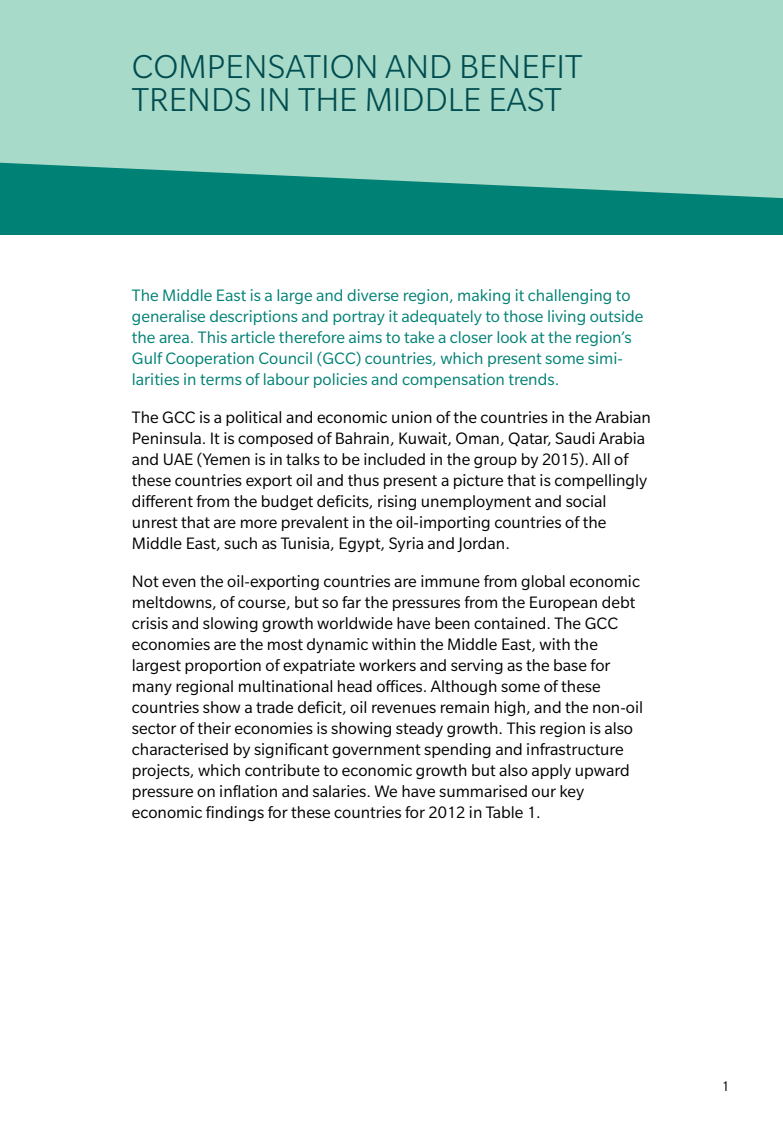
<style>
.page{position:relative;width:783px;height:1136px;background:#fff}
.page>*{position:absolute;margin:0;border:0;box-sizing:border-box;transform-origin:0 0}
.t1{font:300 36px/33px "Slate Pro";color:#004c50}
.t2{font:18px/21px "Slate Pro";color:#000}
.t3{font:18px/21px "Slate Pro";color:#008175}
.t4{font:15px "Slate Pro";color:#000}
</style>
<div class="page">
<div style="left:0;top:0;width:782px;height:235px;background:#008175"></div>
<svg style="left:0;top:0;width:782px;height:198px;background:#99d2c1"></svg>
<h1 class="t1" style="left:132px;top:50px;width:452px">COMPENSATION AND BENEFIT<br>TRENDS IN THE MIDDLE EAST</h1>
<p class="t3" style="left:132px;top:284px;width:513px">The Middle East is a large and diverse region, making it challenging to generalise descriptions and portray it adequately to those living outside the area. This article therefore aims to take a closer look at the region’s Gulf Cooperation Council (GCC) countries, which present some simi&shy;larities in terms of labour policies and compensation trends.</p>
<p class="t2" style="left:132px;top:406px;width:520px">The GCC is a political and economic union of the countries in the Arabian Peninsula. It is composed of Bahrain, Kuwait, Oman, Qatar, Saudi Arabia and UAE (Yemen is in talks to be included in the group by 2015). All of these countries export oil and thus present a picture that is compellingly different from the budget deficits, rising unemployment and social unrest that are more prevalent in the oil-importing countries of the Middle East, such as Tunisia, Egypt, Syria and Jordan.</p>
<p class="t2" style="left:132px;top:570px;width:512px">Not even the oil-exporting countries are immune from global economic meltdowns, of course, but so far the pressures from the European debt crisis and slowing growth worldwide have been contained. The GCC economies are the most dynamic within the Middle East, with the largest proportion of expatriate workers and serving as the base for many regional multinational head offices. Although some of these countries show a trade deficit, oil revenues remain high, and the non-oil sector of their economies is showing steady growth. This region is also characterised by significant government spending and infrastructure projects, which contribute to economic growth but also apply upward pressure on inflation and salaries. We have summarised our key economic findings for these countries for 2012 in Table 1.</p>
<p class="t4" style="left:721px;top:1078px;width:9px">1</p>
</div>
